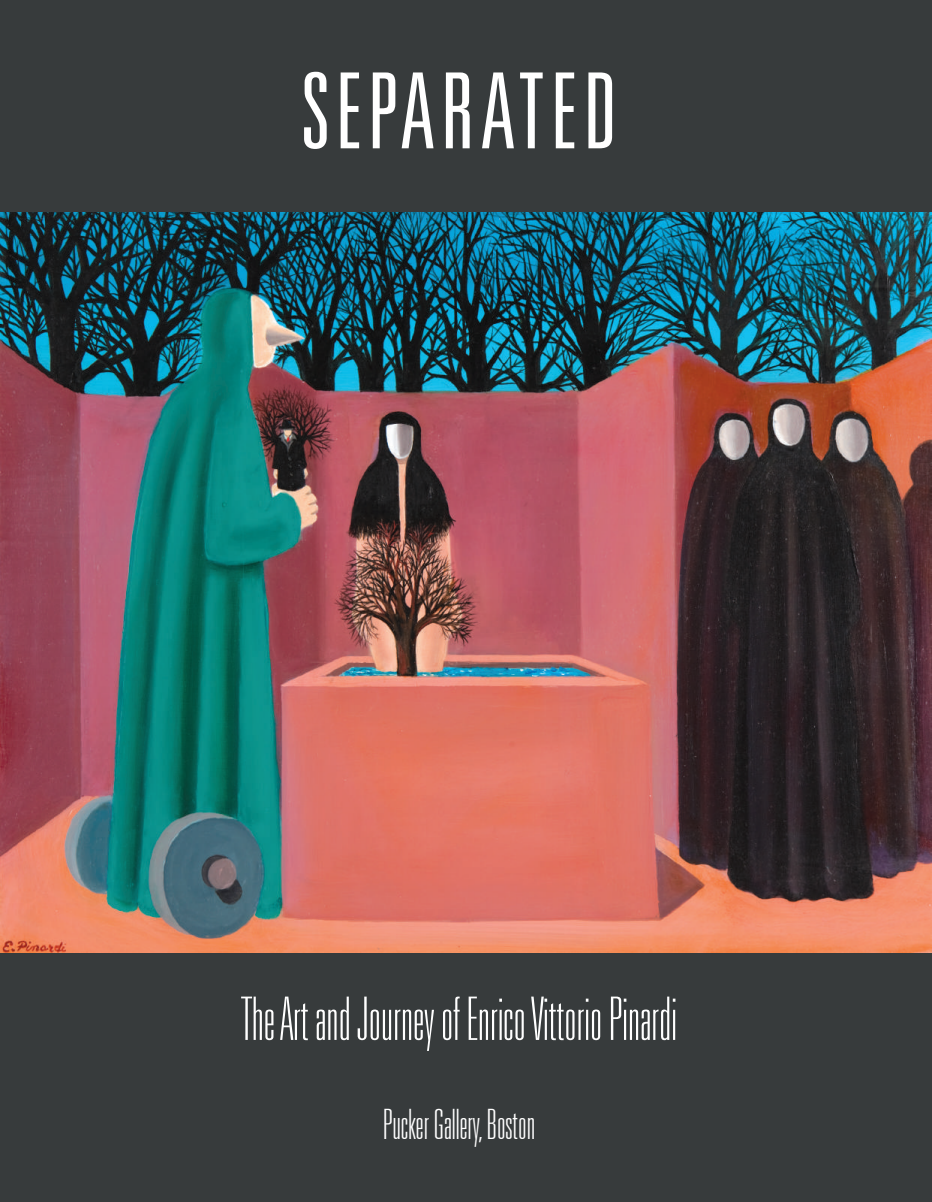
<style>
.page{position:relative;width:932px;height:1202px;background:#373b3c}
.page>*{position:absolute;margin:0;border:0;box-sizing:border-box;transform-origin:0 0}
.t1{font:105px "Univers LT Pro Light Ult Cond";letter-spacing:.05em;color:#fff}
.t2{font:60px "Univers LT Pro Thin Ult Cond";color:#fff}
.t3{font:42px "Univers LT Pro Thin Ult Cond";color:#fff}
</style>
<div class="page">
<img style="left:0;top:212px;width:932px;height:740px">
<h1 class="t1" style="left:301px;top:49px;width:318px">SEPARATED</h1>
<p class="t2" style="left:241px;top:984px;width:437px">The Art and Journey of Enrico Vittorio Pinardi</p>
<p class="t3" style="left:383px;top:1100px;width:153px">Pucker Gallery, Boston</p>
</div>
